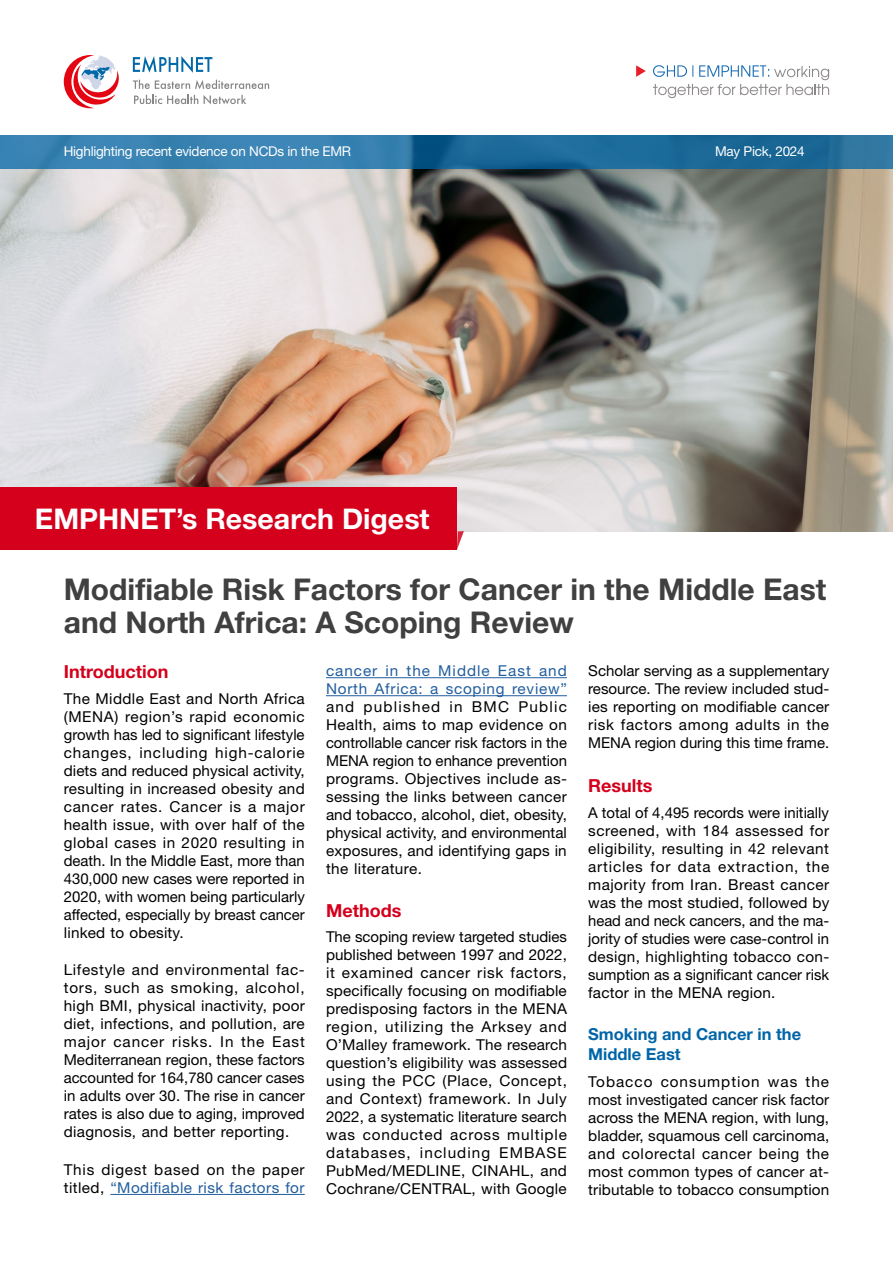
<style>
.page{position:relative;width:893px;height:1263px;background:#fff}
.page>*{position:absolute;margin:0;border:0;box-sizing:border-box;transform-origin:0 0}
.t1{font:700 30px/33px "Helvetica Neue LT Pro";color:#404040}
.t2{font:700 28.5px "Helvetica Neue LT Pro";color:#fff}
.t3{font:700 18px "Helvetica Neue LT Pro";color:#d4001c}
.t4{font:700 16.5px/19.8px "Helvetica Neue LT Pro";color:#0065a8}
.t5{font:15px/18px "Helvetica Neue LT Pro";letter-spacing:.015em;color:#000;text-align:justify}
.t6{font:15px/18px "Helvetica Neue LT Pro";letter-spacing:.05em;color:#215e9e}
.t7{font:13.5px "Helvetica Neue LT Pro";letter-spacing:-.02em;color:#fff}
.s1{color:#215e9e}
</style>
<div class="page">
<img style="left:0;top:169px;width:893px;height:362px">
<svg style="left:457px;top:531px;width:7px;height:19px"></svg>
<svg style="left:0;top:136px;width:893px;height:33px;background:#2974a3"></svg>
<hr style="left:110px;top:1194px;width:195px;height:1px;background:#215e9e">
<hr style="left:326px;top:677px;width:241px;height:1px;background:#215e9e">
<hr style="left:326px;top:695px;width:241px;height:1px;background:#215e9e">
<svg style="left:64px;top:55px;width:55px;height:53px"></svg>
<svg style="left:133px;top:56px;width:79px;height:17px"></svg>
<svg style="left:133px;top:80px;width:136px;height:9px"></svg>
<svg style="left:204px;top:95px;width:42px;height:9px"></svg>
<svg style="left:134px;top:95px;width:64px;height:9px"></svg>
<svg style="left:636px;top:65px;width:10px;height:12px"></svg>
<svg style="left:653px;top:65px;width:176px;height:33px"></svg>
<div style="left:0;top:487px;width:457px;height:63px;background:#d4001c"></div>
<p class="t7" style="left:64px;top:143px;width:289px">Highlighting recent evidence on NCDs in the EMR</p>
<h2 class="t2" style="left:35px;top:501px;width:396px">EMPHNET’s Research Digest</h2>
<p class="t7" style="left:715px;top:143px;width:91px">May Pick, 2024</p>
<h1 class="t1" style="left:64px;top:572px;width:764px">Modifiable Risk Factors for Cancer in the Middle East and North Africa: A Scoping Review</h1>
<p class="t3" style="left:64px;top:661px;width:106px">Introduction</p>
<p class="t5" style="left:64px;top:689px;width:243px">The Middle East and North Africa (MENA) region’s rapid economic growth has led to significant lifestyle changes, including high-calorie diets and reduced physical activity, resulting in increased obesity and cancer rates. Cancer is a major health issue, with over half of the global cases in 2020 resulting in death. In the Middle East, more than 430,000 new cases were reported in 2020, with women being particularly affected, especially by breast cancer linked to obesity.</p>
<p class="t5" style="left:64px;top:961px;width:243px">Lifestyle and environmental fac&shy;tors, such as smoking, alcohol, high BMI, physical inactivity, poor diet, infections, and pollution, are major cancer risks. In the East Mediterranean region, these factors accounted for 164,780 cancer cases in adults over 30. The rise in cancer rates is also due to aging, improved diagnosis, and better reporting.</p>
<p class="t5" style="left:64px;top:1160px;width:242px">This digest based on the paper titled, <span class="s1">“Modifiable risk factors for</span></p>
<p class="t6" style="left:326px;top:661px;width:242px">cancer in the Middle East and<br>North Africa: a scoping review”</p>
<p class="t5" style="left:326px;top:697px;width:243px">and published in BMC Public Health, aims to map evidence on controllable cancer risk factors in the MENA region to enhance prevention programs. Objectives include as&shy;sessing the links between cancer and tobacco, alcohol, diet, obesity, physical activity, and environmental exposures, and identifying gaps in the literature.</p>
<p class="t3" style="left:326px;top:899px;width:77px">Methods</p>
<p class="t5" style="left:326px;top:928px;width:243px">The scoping review targeted studies published between 1997 and 2022, it examined cancer risk factors, specifically focusing on modifiable predisposing factors in the MENA region, utilizing the Arksey and O’Malley framework. The research question’s eligibility was assessed using the PCC (Place, Concept, and Context) framework. In July 2022, a systematic literature search was conducted across multiple databases, including EMBASE PubMed/MEDLINE, CINAHL, and Cochrane/CENTRAL, with Google</p>
<p class="t5" style="left:588px;top:661px;width:243px">Scholar serving as a supplementary resource. The review included stud&shy;ies reporting on modifiable cancer risk factors among adults in the MENA region during this time frame.</p>
<p class="t3" style="left:588px;top:775px;width:66px">Results</p>
<p class="t5" style="left:588px;top:803px;width:243px">A total of 4,495 records were initially screened, with 184 assessed for eligibility, resulting in 42 relevant articles for data extraction, the majority from Iran. Breast cancer was the most studied, followed by head and neck cancers, and the ma&shy;jority of studies were case-control in design, highlighting tobacco con&shy;sumption as a significant cancer risk factor in the MENA region.</p>
<p class="t4" style="left:588px;top:1024px;width:214px">Smoking and Cancer in the<br>Middle East</p>
<p class="t5" style="left:588px;top:1072px;width:243px">Tobacco consumption was the most investigated cancer risk factor across the MENA region, with lung, bladder, squamous cell carcinoma, and colorectal cancer being the most common types of cancer at&shy;tributable to tobacco consumption</p>
</div>
